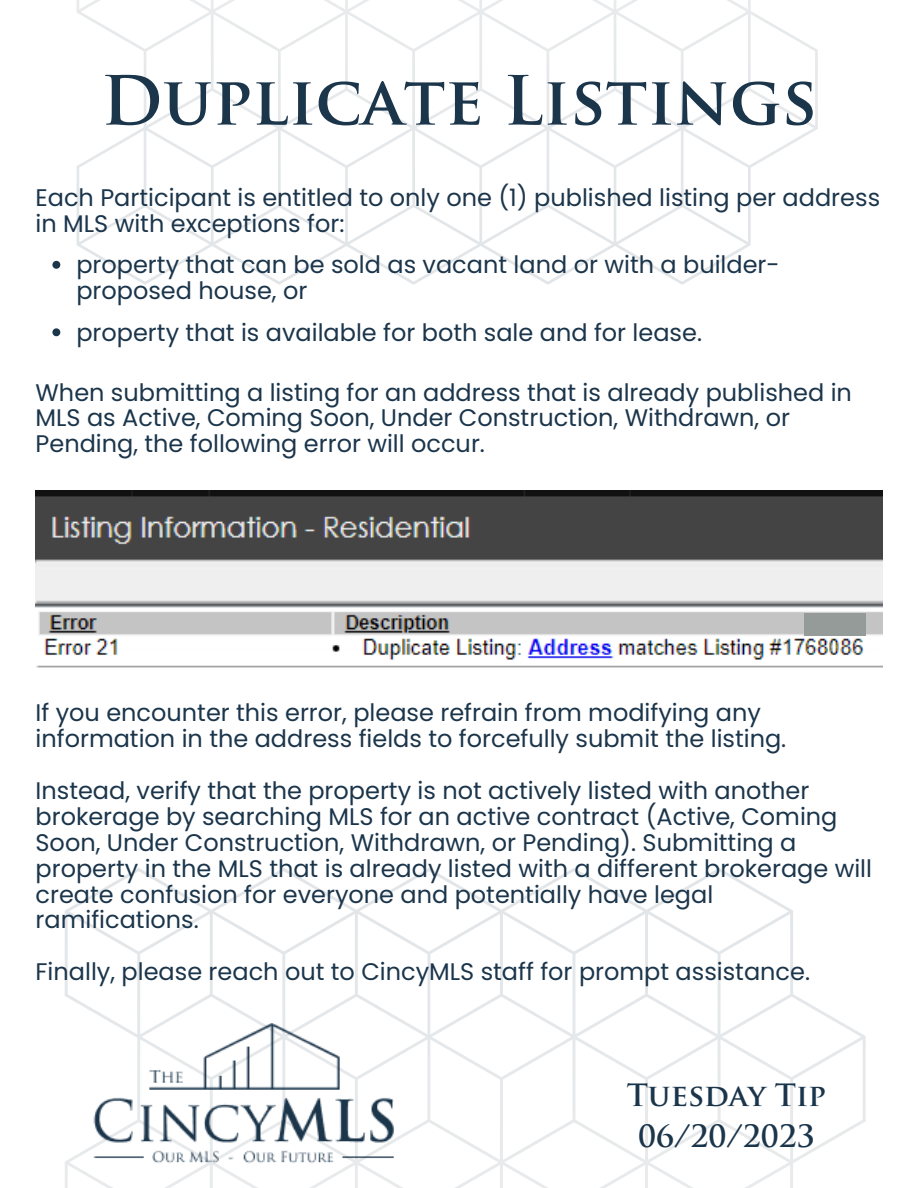
<style>
.page{position:relative;width:918px;height:1188px;background:#fff}
.page>*{position:absolute;margin:0;border:0;box-sizing:border-box;transform-origin:0 0}
.t1{font:700 66px "Trajan Pro";color:#1b354b}
.t2{font:700 30px "Trajan Pro";color:#1b354b}
.t3{font:24px/25.8px "Poppins";color:#1b354b}
</style>
<div class="page">
<svg style="left:65px;top:868px;width:801px;height:320px"></svg>
<svg style="left:77px;top:0;width:741px;height:285px"></svg>
<img style="left:36px;top:491px;width:847px;height:177px">
<div style="left:804px;top:613px;width:61px;height:23px;background:#949b98"></div>
<img style="left:92px;top:1023px;width:306px;height:146px">
<svg style="left:52px;top:261px;width:8px;height:8px"></svg>
<svg style="left:52px;top:328px;width:8px;height:8px"></svg>
<p class="t1" style="left:101px;top:75px;width:718px">Duplicate Listings</p>
<p class="t3" style="left:36px;top:184px;width:846px">Each Participant is entitled to only one (1) published listing per address in MLS with exceptions for:</p>
<p class="t3" style="left:76px;top:252px;width:705px">property that can be sold as vacant land or with a builder&shy;proposed house, or</p>
<p class="t3" style="left:76px;top:319px;width:627px">property that is available for both sale and for lease.</p>
<p class="t3" style="left:36px;top:379px;width:818px">When submitting a listing for an address that is already published in<br>MLS as Active, Coming Soon, Under Construction, Withdrawn, or<br>Pending, the following error will occur.</p>
<p class="t3" style="left:36px;top:700px;width:752px">If you encounter this error, please refrain from modifying any information in the address fields to forcefully submit the listing.</p>
<p class="t3" style="left:36px;top:778px;width:838px">Instead, verify that the property is not actively listed with another brokerage by searching MLS for an active contract (Active, Coming Soon, Under Construction, Withdrawn, or Pending). Submitting a property in the MLS that is already listed with a different brokerage will create confusion for everyone and potentially have legal ramifications.</p>
<p class="t3" style="left:36px;top:959px;width:776px">Finally, please reach out to CincyMLS staff for prompt assistance.</p>
<p class="t2" style="left:627px;top:1083px;width:201px">Tuesday Tip</p>
<p class="t2" style="left:638px;top:1125px;width:178px">06/20/2023</p>
</div>
